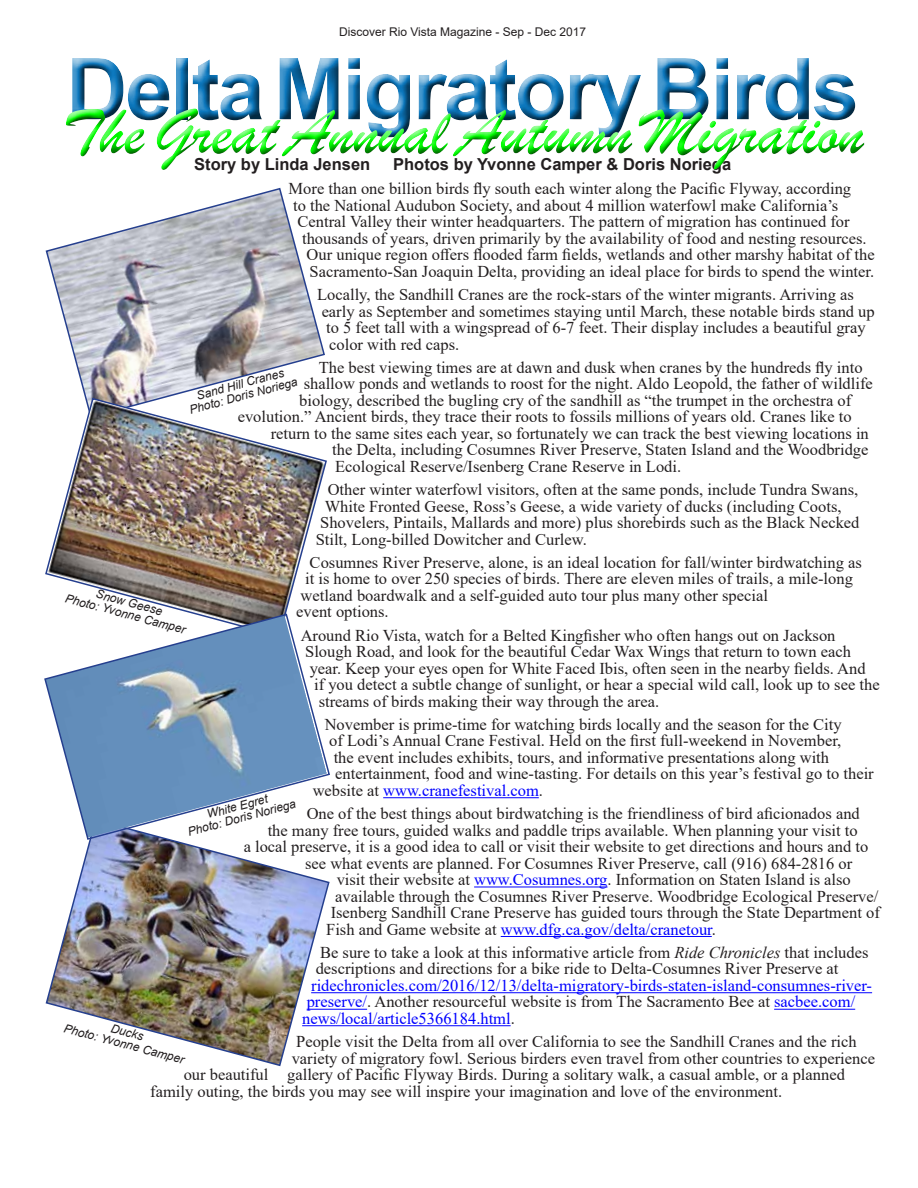
<style>
.page{position:relative;width:918px;height:1188px;background:#fff}
.page>*{position:absolute;margin:0;border:0;box-sizing:border-box;transform-origin:0 0}
.t1{font:700 85.5px "Arial";letter-spacing:-.03em;color:#0c78be}
.t2{font:67.5px "Brush Script";color:#0f0}
.t3{font:16.5px/16.5px "Times New Roman";color:#231f20}
.t4{font:16.5px/16.5px "Times New Roman";color:#00f}
.t5{font:700 16.5px "Arial";color:#231f20}
.t6{font:italic 12px/12px "Arial";color:#231f20;text-align:center}
.t7{font:12px "Arial";color:#231f20}
.s1{color:#231f20}
.s2{color:#00f}
.s3{font-style:italic}
</style>
<div class="page">
<hr style="left:383px;top:797px;width:156px;height:1px;background:#00f">
<hr style="left:474px;top:887px;width:134px;height:1px;background:#00f">
<hr style="left:501px;top:936px;width:211px;height:1px;background:#00f">
<hr style="left:311px;top:992px;width:561px;height:1px;background:#00f">
<hr style="left:307px;top:1009px;width:60px;height:1px;background:#00f">
<hr style="left:774px;top:1009px;width:81px;height:1px;background:#00f">
<hr style="left:302px;top:1025px;width:209px;height:1px;background:#00f">
<div style="left:64px;top:51px;width:802px;height:97px;background:#231f20;opacity:.75"></div>
<div style="left:55px;top:98px;width:816px;height:78px;background:#fff;opacity:.75"></div>
<div style="left:57px;top:102px;width:818px;height:74px;background:#231f20;opacity:.75"></div>
<svg style="left:45px;top:187px;width:280px;height:210px"></svg>
<img style="left:45px;top:397px;width:282px;height:216px">
<img style="left:45px;top:841px;width:286px;height:226px">
<svg style="left:44px;top:613px;width:286px;height:228px"></svg>
<p class="t7" style="left:339px;top:23px;width:249px">Discover Rio Vista Magazine - Sep - Dec 2017</p>
<h1 class="t1" style="left:66px;top:29px;width:795px">DeltaMigratoryBirds</h1>
<h2 class="t2" style="left:62px;top:91px;width:803px">The GreatAnnualAutumn Migration</h2>
<p class="t5" style="left:194px;top:153px;width:178px">Story by Linda Jensen</p>
<p class="t5" style="left:393px;top:153px;width:339px">Photos by Yvonne Camper &amp; Doris Noriega</p>
<p class="t3" style="left:289px;top:180px;width:564px">More than one billion birds fly south each winter along the Pacific Flyway, according</p>
<p class="t3" style="left:293px;top:197px;width:547px">to the National Audubon Society, and about 4 million waterfowl make California’s</p>
<p class="t3" style="left:298px;top:213px;width:553px">Central Valley their winter headquarters. The pattern of migration has continued for</p>
<p class="t3" style="left:302px;top:230px;width:566px">thousands of years, driven primarily by the availability of food and nesting resources.</p>
<p class="t3" style="left:307px;top:246px;width:570px">Our unique region offers flooded farm fields, wetlands and other marshy habitat of the</p>
<p class="t3" style="left:310px;top:263px;width:566px">Sacramento-San Joaquin Delta, providing an ideal place for birds to spend the winter.</p>
<p class="t3" style="left:317px;top:286px;width:538px">Locally, the Sandhill Cranes are the rock-stars of the winter migrants. Arriving as</p>
<p class="t3" style="left:322px;top:302px;width:555px">early as September and sometimes staying until March, these notable birds stand up</p>
<p class="t3" style="left:326px;top:319px;width:541px">to 5 feet tall with a wingspread of 6-7 feet. Their display includes a beautiful gray</p>
<p class="t3" style="left:329px;top:335px;width:132px">color with red caps.</p>
<p class="t3" style="left:319px;top:359px;width:545px">The best viewing times are at dawn and dusk when cranes by the hundreds fly into</p>
<p class="t3" style="left:304px;top:375px;width:571px">shallow ponds and wetlands to roost for the night. Aldo Leopold, the father of wildlife</p>
<p class="t3" style="left:299px;top:392px;width:554px">biology, described the bugling cry of the sandhill as “the trumpet in the orchestra of</p>
<p class="t3" style="left:238px;top:408px;width:616px">evolution.” Ancient birds, they trace their roots to fossils millions of years old. Cranes like to</p>
<p class="t3" style="left:271px;top:425px;width:600px">return to the same sites each year, so fortunately we can track the best viewing locations in</p>
<p class="t3" style="left:332px;top:441px;width:538px">the Delta, including Cosumnes River Preserve, Staten Island and the Woodbridge</p>
<p class="t3" style="left:335px;top:458px;width:348px">Ecological Reserve/Isenberg Crane Reserve in Lodi.</p>
<p class="t3" style="left:328px;top:481px;width:532px">Other winter waterfowl visitors, often at the same ponds, include Tundra Swans,</p>
<p class="t3" style="left:325px;top:497px;width:518px">White Fronted Geese, Ross’s Geese, a wide variety of ducks (including Coots,</p>
<p class="t3" style="left:320px;top:514px;width:541px">Shovelers, Pintails, Mallards and more) plus shorebirds such as the Black Necked</p>
<p class="t3" style="left:316px;top:530px;width:273px">Stilt, Long-billed Dowitcher and Curlew.</p>
<p class="t3" style="left:310px;top:554px;width:554px">Cosumnes River Preserve, alone, is an ideal location for fall/winter birdwatching as</p>
<p class="t3" style="left:305px;top:570px;width:549px">it is home to over 250 species of birds. There are eleven miles of trails, a mile-long</p>
<p class="t3" style="left:301px;top:587px;width:469px">wetland boardwalk and a self-guided auto tour plus many other special</p>
<p class="t3" style="left:296px;top:603px;width:94px">event options.</p>
<p class="t3" style="left:301px;top:626px;width:536px">Around Rio Vista, watch for a Belted Kingfisher who often hangs out on Jackson</p>
<p class="t3" style="left:305px;top:643px;width:547px">Slough Road, and look for the beautiful Cedar Wax Wings that return to town each</p>
<p class="t3" style="left:310px;top:659px;width:557px">year. Keep your eyes open for White Faced Ibis, often seen in the nearby fields. And</p>
<p class="t3" style="left:314px;top:676px;width:567px">if you detect a subtle change of sunlight, or hear a special wild call, look up to see the</p>
<p class="t3" style="left:319px;top:692px;width:342px">streams of birds making their way through the area.</p>
<p class="t3" style="left:325px;top:716px;width:518px">November is prime-time for watching birds locally and the season for the City</p>
<p class="t3" style="left:329px;top:732px;width:514px">of Lodi’s Annual Crane Festival. Held on the first full-weekend in November,</p>
<p class="t3" style="left:334px;top:749px;width:497px">the event includes exhibits, tours, and informative presentations along with</p>
<p class="t3" style="left:335px;top:765px;width:540px">entertainment, food and wine-tasting. For details on this year’s festival go to their</p>
<p class="t4" style="left:313px;top:782px;width:232px"><span class="s1">website at</span> www.cranefestival.com<span class="s1">.</span></p>
<p class="t3" style="left:307px;top:805px;width:555px">One of the best things about birdwatching is the friendliness of bird aficionados and</p>
<p class="t3" style="left:268px;top:821px;width:591px">the many free tours, guided walks and paddle trips available. When planning your visit to</p>
<p class="t3" style="left:244px;top:838px;width:626px">a local preserve, it is a good idea to call or visit their website to get directions and hours and to</p>
<p class="t3" style="left:305px;top:854px;width:549px">see what events are planned. For Cosumnes River Preserve, call (916) 684-2816 or</p>
<p class="t3" style="left:337px;top:871px;width:516px">visit their website at <span class="s2">www.Cosumnes.org</span>. Information on Staten Island is also</p>
<p class="t3" style="left:335px;top:887px;width:545px">available through the Cosumnes River Preserve. Woodbridge Ecological Preserve/</p>
<p class="t3" style="left:331px;top:904px;width:551px">Isenberg Sandhill Crane Preserve has guided tours through the State Department of</p>
<p class="t4" style="left:326px;top:920px;width:391px"><span class="s1">Fish and Game website at</span> www.dfg.ca.gov/delta/cranetour<span class="s1">.</span></p>
<p class="t3" style="left:316px;top:944px;width:554px">Be sure to take a look at this informative article from <span class="s3">Ride Chronicles</span> that includes descriptions and directions for a bike ride to Delta-Cosumnes River Preserve at</p>
<p class="t4" style="left:302px;top:977px;width:571px;text-indent:9px">ridechronicles.com/2016/12/13/delta-migratory-birds-staten-island-consumnes-river&shy;preserve/<span class="s1">. Another resourceful website is from The Sacramento Bee at</span> sacbee.com/ news/local/article5366184.html<span class="s1">.</span></p>
<p class="t3" style="left:296px;top:1033px;width:562px">People visit the Delta from all over California to see the Sandhill Cranes and the rich</p>
<p class="t3" style="left:292px;top:1049px;width:585px">variety of migratory fowl. Serious birders even travel from other countries to experience</p>
<p class="t3" style="left:184px;top:1066px;width:663px">our beautiful gallery of Pacific Flyway Birds. During a solitary walk, a casual amble, or a planned</p>
<p class="t3" style="left:150px;top:1082px;width:633px">family outing, the birds you may see will inspire your imagination and love of the environment.</p>
<p class="t6" style="left:185px;top:393px;width:113px;rotate:-15deg">Sand Hill Cranes<br>Photo: Doris Noriega</p>
<p class="t6" style="left:70px;top:580px;width:126px;rotate:15deg">Snow Geese<br>Photo: Yvonne Camper</p>
<p class="t6" style="left:183px;top:815px;width:113px;rotate:-15deg">White Egret<br>Photo: Doris Noriega</p>
<p class="t6" style="left:66px;top:1022px;width:126px;rotate:15deg">Photo: Yvonne Camper</p>
<p class="t6" style="left:113px;top:1022px;width:35px;rotate:15deg">Ducks</p>
</div>
